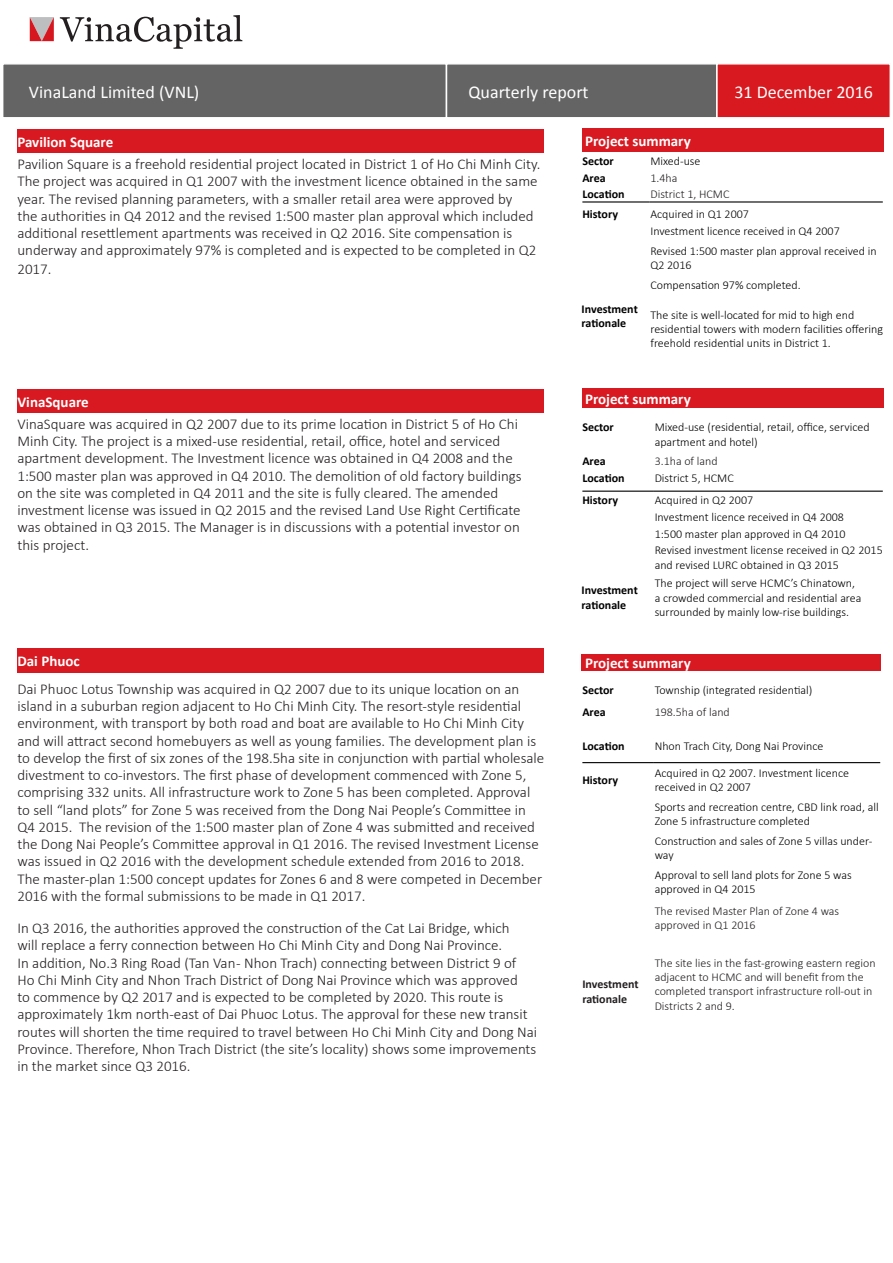
<style>
.page{position:relative;width:893px;height:1263px;background:#fff}
.page>*{position:absolute;margin:0;border:0;box-sizing:border-box;transform-origin:0 0}
.t1{font:18px "Calibri";color:#fff}
.t2{font:300 15px/17.2px "Calibri";color:#231f20}
.t3{font:700 15px "Calibri";color:#fff}
.t4{font:300 12px/14.4px "Calibri";color:#000}
.t5{font:300 12px/14.4px "Calibri";color:#231f20}
.t6{font:700 12px/14.4px "Calibri";color:#000}
.t7{font:700 12px/14.4px "Calibri";color:#231f20}
</style>
<div class="page">
<div style="left:3px;top:64px;width:443px;height:54px;background:#646464"></div>
<div style="left:2px;top:63px;width:445px;height:56px;border:2px solid #fff"></div>
<div style="left:446px;top:64px;width:271px;height:54px;background:#646464"></div>
<div style="left:446px;top:63px;width:272px;height:56px;border:2px solid #fff"></div>
<div style="left:717px;top:64px;width:173px;height:54px;background:#d8191f"></div>
<div style="left:716px;top:63px;width:175px;height:56px;border:2px solid #fff"></div>
<svg style="left:30px;top:17px;width:24px;height:24px"></svg>
<svg style="left:60px;top:15px;width:182px;height:34px"></svg>
<div style="left:582px;top:129px;width:301px;height:23px;background:#d81921"></div>
<hr style="left:582px;top:201px;width:68px;height:2px;background:#000">
<hr style="left:650px;top:201px;width:233px;height:2px;background:#000">
<div style="left:17px;top:129px;width:527px;height:24px;background:#d81921"></div>
<div style="left:582px;top:389px;width:301px;height:19px;background:#d81921"></div>
<hr style="left:582px;top:491px;width:72px;height:1px;background:#000">
<hr style="left:654px;top:491px;width:229px;height:1px;background:#000">
<div style="left:17px;top:389px;width:527px;height:24px;background:#d81921"></div>
<div style="left:582px;top:653px;width:299px;height:17px;background:#d81921"></div>
<hr style="left:582px;top:762px;width:72px;height:1px;background:#000">
<hr style="left:654px;top:762px;width:226px;height:1px;background:#000">
<div style="left:17px;top:648px;width:527px;height:25px;background:#d81921"></div>
<p class="t1" style="left:29px;top:80px;width:172px">VinaLand Limited (VNL)</p>
<p class="t1" style="left:468px;top:80px;width:122px">Quarterly report</p>
<p class="t1" style="left:734px;top:80px;width:140px">31 December 2016</p>
<p class="t3" style="left:17px;top:132px;width:97px">Pavilion Square</p>
<p class="t2" style="left:17px;top:155px;width:524px">Pavilion Square is a freehold residential project located in District 1 of Ho Chi Minh City.<br>The project was acquired in Q1 2007 with the investment licence obtained in the same year. The revised planning parameters, with a smaller retail area were approved by<br>the authorities in Q4 2012 and the revised 1:500 master plan approval which included additional resettlement apartments was received in Q2 2016. Site compensation is underway and approximately 97% is completed and is expected to be completed in Q2</p>
<p class="t2" style="left:17px;top:260px;width:36px">2017.</p>
<p class="t3" style="left:17px;top:392px;width:73px">VinaSquare</p>
<p class="t2" style="left:17px;top:415px;width:506px">VinaSquare was acquired in Q2 2007 due to its prime location in District 5 of Ho Chi Minh City. The project is a mixed-use residential, retail, office, hotel and serviced apartment development. The Investment licence was obtained in Q4 2008 and the 1:500 master plan was approved in Q4 2010. The demolition of old factory buildings on the site was completed in Q4 2011 and the site is fully cleared. The amended investment license was issued in Q2 2015 and the revised Land Use Right Certificate was obtained in Q3 2015. The Manager is in discussions with a potential investor on this project.</p>
<p class="t3" style="left:17px;top:652px;width:64px">Dai Phuoc</p>
<p class="t2" style="left:17px;top:680px;width:528px">Dai Phuoc Lotus Township was acquired in Q2 2007 due to its unique location on an island in a suburban region adjacent to Ho Chi Minh City. The resort-style residential environment, with transport by both road and boat are available to Ho Chi Minh City and will attract second homebuyers as well as young families. The development plan is to develop the first of six zones of the 198.5ha site in conjunction with partial wholesale divestment to co-investors. The first phase of development commenced with Zone 5, comprising 332 units. All infrastructure work to Zone 5 has been completed. Approval to sell “land plots” for Zone 5 was received from the Dong Nai People’s Committee in Q4 2015. The revision of the 1:500 master plan of Zone 4 was submitted and received the Dong Nai People’s Committee approval in Q1 2016. The revised Investment License was issued in Q2 2016 with the development schedule extended from 2016 to 2018.<br>The master-plan 1:500 concept updates for Zones 6 and 8 were competed in December 2016 with the formal submissions to be made in Q1 2017.</p>
<p class="t2" style="left:17px;top:919px;width:521px">In Q3 2016, the authorities approved the construction of the Cat Lai Bridge, which<br>will replace a ferry connection between Ho Chi Minh City and Dong Nai Province.<br>In addition, No.3 Ring Road (Tan Van - Nhon Trach) connecting between District 9 of<br>Ho Chi Minh City and Nhon Trach District of Dong Nai Province which was approved<br>to commence by Q2 2017 and is expected to be completed by 2020. This route is approximately 1km north-east of Dai Phuoc Lotus. The approval for these new transit routes will shorten the time required to travel between Ho Chi Minh City and Dong Nai Province. Therefore, Nhon Trach District (the site’s locality) shows some improvements in the market since Q3 2016.</p>
<p class="t3" style="left:585px;top:131px;width:107px">Project summary</p>
<p class="t6" style="left:582px;top:153px;width:33px">Sector</p>
<p class="t4" style="left:650px;top:153px;width:52px">Mixed-use</p>
<p class="t6" style="left:582px;top:171px;width:25px">Area</p>
<p class="t5" style="left:650px;top:170px;width:28px">1.4ha</p>
<p class="t6" style="left:582px;top:187px;width:44px">Location</p>
<p class="t5" style="left:650px;top:187px;width:81px">District 1, HCMC</p>
<p class="t6" style="left:582px;top:207px;width:37px">History</p>
<p class="t4" style="left:650px;top:207px;width:100px">Acquired in Q1 2007</p>
<p class="t4" style="left:650px;top:224px;width:191px">Investment licence received in Q4 2007</p>
<p class="t4" style="left:650px;top:243px;width:228px">Revised 1:500 master plan approval received in<br>Q2 2016</p>
<p class="t4" style="left:650px;top:278px;width:152px">Compensation 97% completed.</p>
<p class="t6" style="left:582px;top:302px;width:58px">Investment rationale</p>
<p class="t4" style="left:650px;top:307px;width:234px">The site is well-located for mid to high end residential towers with modern facilities offering freehold residential units in District 1.</p>
<p class="t3" style="left:585px;top:389px;width:107px">Project summary</p>
<p class="t6" style="left:582px;top:420px;width:33px">Sector</p>
<p class="t4" style="left:655px;top:420px;width:216px">Mixed-use (residential, retail, office, serviced apartment and hotel)</p>
<p class="t6" style="left:582px;top:454px;width:25px">Area</p>
<p class="t5" style="left:655px;top:453px;width:65px">3.1ha of land</p>
<p class="t6" style="left:582px;top:471px;width:44px">Location</p>
<p class="t4" style="left:655px;top:470px;width:81px">District 5, HCMC</p>
<p class="t6" style="left:582px;top:493px;width:37px">History</p>
<p class="t4" style="left:655px;top:493px;width:100px">Acquired in Q2 2007</p>
<p class="t4" style="left:655px;top:510px;width:191px">Investment licence received in Q4 2008</p>
<p class="t4" style="left:655px;top:526px;width:192px">1:500 master plan approved in Q4 2010</p>
<p class="t4" style="left:655px;top:543px;width:230px">Revised investment license received in Q2 2015 and revised LURC obtained in Q3 2015</p>
<p class="t6" style="left:582px;top:583px;width:58px">Investment rationale</p>
<p class="t4" style="left:655px;top:576px;width:208px">The project will serve HCMC’s Chinatown, a crowded commercial and residential area surrounded by mainly low-rise buildings.</p>
<p class="t3" style="left:585px;top:653px;width:107px">Project summary</p>
<p class="t6" style="left:582px;top:683px;width:33px">Sector</p>
<p class="t4" style="left:655px;top:682px;width:159px">Township (integrated residential)</p>
<p class="t6" style="left:582px;top:705px;width:25px">Area</p>
<p class="t5" style="left:655px;top:705px;width:77px">198.5ha of land</p>
<p class="t6" style="left:582px;top:739px;width:44px">Location</p>
<p class="t4" style="left:655px;top:739px;width:170px">Nhon Trach City, Dong Nai Province</p>
<p class="t6" style="left:582px;top:773px;width:37px">History</p>
<p class="t4" style="left:655px;top:765px;width:196px">Acquired in Q2 2007. Investment licence received in Q2 2007</p>
<p class="t4" style="left:655px;top:800px;width:225px">Sports and recreation centre, CBD link road, all<br>Zone 5 infrastructure completed</p>
<p class="t4" style="left:655px;top:834px;width:219px">Construction and sales of Zone 5 villas under&shy;way</p>
<p class="t4" style="left:655px;top:868px;width:198px">Approval to sell land plots for Zone 5 was approved in Q4 2015</p>
<p class="t5" style="left:655px;top:903px;width:186px">The revised Master Plan of Zone 4 was approved in Q1 2016</p>
<p class="t7" style="left:582px;top:977px;width:58px">Investment rationale</p>
<p class="t5" style="left:655px;top:955px;width:223px">The site lies in the fast-growing eastern region adjacent to HCMC and will benefit from the completed transport infrastructure roll-out in Districts 2 and 9.</p>
</div>
